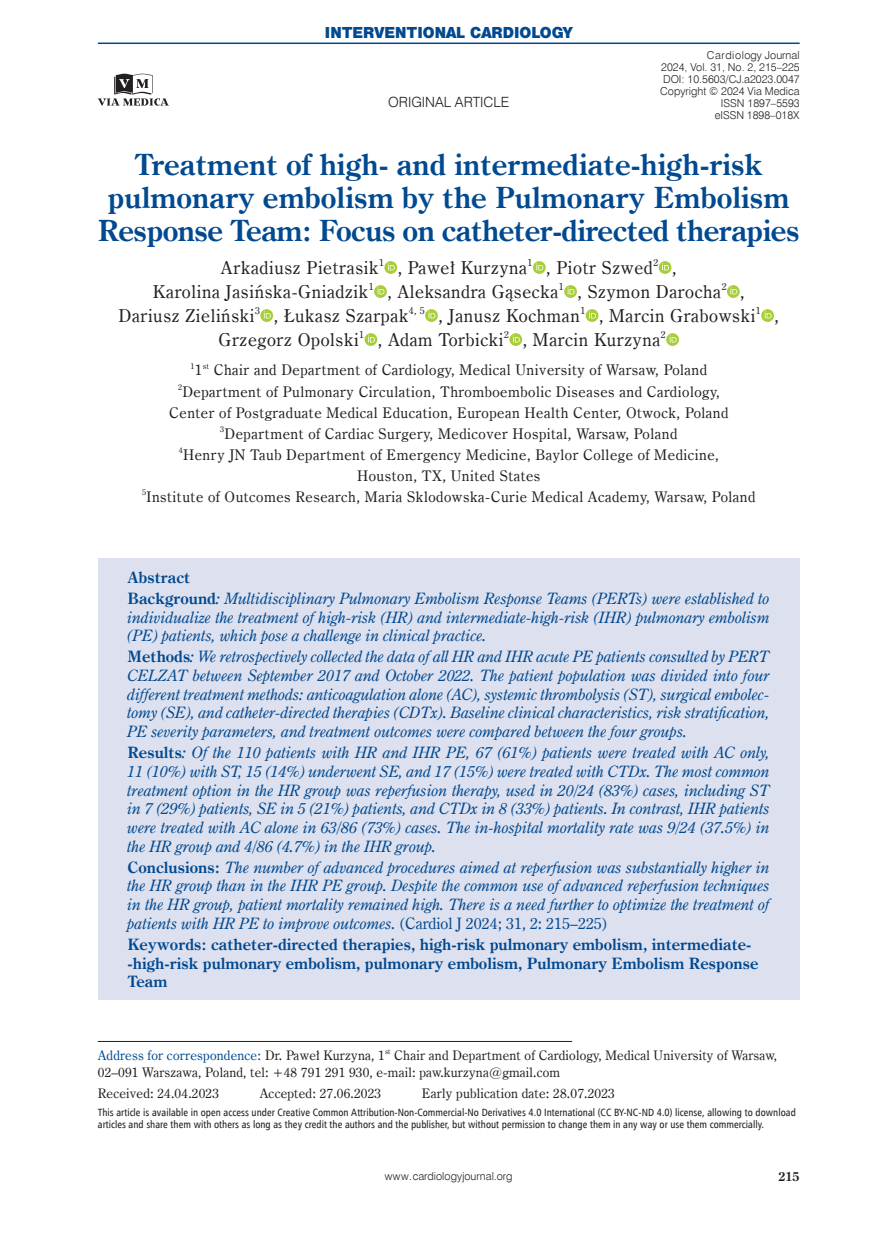
<style>
.page{position:relative;width:872px;height:1234px;background:#fff}
.page>*{position:absolute;margin:0;border:0;box-sizing:border-box;transform-origin:0 0}
.t1{font:700 29.4px/33px "Century Oldst EU";color:#014990;text-align:center}
.t2{font:17.85px "Century Oldst EU";letter-spacing:.035em;color:#231f20}
.t3{font:italic 15.75px/18.8px "Century Oldst EU";color:#014990;text-align:justify}
.t4{font:700 15.75px/18.8px "Century Oldst EU";color:#014990}
.t5{font:14.7px/21px "Century Oldst EU";letter-spacing:.035em;color:#231f20;text-align:center}
.t6{font:14.1px "Swis 721 Blk 2 EU";color:#014990}
.t7{font:14.1px "Swis 721 Lt EU";color:#231f20}
.t8{font:13.2px/16.5px "Century Oldst EU";letter-spacing:.015em;color:#231f20}
.t9{font:700 12.75px "Century Oldst EU";color:#231f20}
.t10{font:10.95px/12px "Swis 721 Lt EU";color:#231f20;text-align:right}
.t11{font:10.5px/12.8px "Humnst 777 Cn EU";color:#231f20}
.s1{font-weight:700;font-style:normal}
.s2{font-style:normal}
.s3{color:#014990}
</style>
<div class="page">
<hr style="left:98px;top:1040px;width:474px;height:1px;background:#231f20">
<svg style="left:98px;top:74px;width:71px;height:32px"></svg>
<hr style="left:98px;top:42px;width:701px;height:2px;background:#014990">
<svg style="left:384px;top:261px;width:13px;height:13px"></svg>
<svg style="left:388px;top:263px;width:7px;height:7px"></svg>
<svg style="left:533px;top:261px;width:12px;height:13px"></svg>
<svg style="left:536px;top:263px;width:7px;height:7px"></svg>
<svg style="left:658px;top:261px;width:13px;height:13px"></svg>
<svg style="left:662px;top:263px;width:7px;height:7px"></svg>
<svg style="left:374px;top:285px;width:13px;height:13px"></svg>
<svg style="left:377px;top:287px;width:7px;height:7px"></svg>
<svg style="left:564px;top:285px;width:13px;height:13px"></svg>
<svg style="left:567px;top:287px;width:7px;height:7px"></svg>
<svg style="left:727px;top:285px;width:12px;height:13px"></svg>
<svg style="left:730px;top:287px;width:7px;height:7px"></svg>
<svg style="left:260px;top:309px;width:13px;height:13px"></svg>
<svg style="left:264px;top:311px;width:7px;height:7px"></svg>
<svg style="left:425px;top:309px;width:13px;height:13px"></svg>
<svg style="left:428px;top:311px;width:7px;height:7px"></svg>
<svg style="left:585px;top:309px;width:13px;height:13px"></svg>
<svg style="left:589px;top:311px;width:7px;height:7px"></svg>
<svg style="left:761px;top:309px;width:13px;height:13px"></svg>
<svg style="left:764px;top:311px;width:7px;height:7px"></svg>
<svg style="left:364px;top:333px;width:13px;height:13px"></svg>
<svg style="left:368px;top:335px;width:7px;height:7px"></svg>
<svg style="left:509px;top:333px;width:13px;height:13px"></svg>
<svg style="left:513px;top:335px;width:7px;height:7px"></svg>
<svg style="left:666px;top:333px;width:13px;height:13px"></svg>
<svg style="left:669px;top:335px;width:7px;height:7px"></svg>
<div style="left:98px;top:558px;width:701px;height:442px;background:#dde1ef"></div>
<p class="t6" style="left:325px;top:23px;width:249px">INTERVENTIONAL CARDIOLOGY</p>
<p class="t7" style="left:388px;top:93px;width:123px">ORIGINAL ARTICLE</p>
<p class="t10" style="left:660px;top:49px;width:141px">Cardiology Journal<br>2024, Vol. 31, No. 2, 215–225<br>DOI: 10.5603/CJ.a2023.0047<br>Copyright © 2024 Via Medica<br>ISSN 1897–5593<br>eISSN 1898–018X</p>
<h1 class="t1" style="left:98px;top:149px;width:703px">Treatment of high- and intermediate-high-risk pulmonary embolism by the Pulmonary Embolism<br>Response Team: Focus on catheter-directed therapies</h1>
<p class="t2" style="left:221px;top:256px;width:457px">Arkadiusz Pietrasik<sup>1</sup> , Paweł Kurzyna<sup>1</sup> , Piotr Szwed<sup>2</sup> ,</p>
<p class="t2" style="left:153px;top:280px;width:593px">Karolina Jasińska-Gniadzik<sup>1</sup> , Aleksandra Gąsecka<sup>1</sup> , Szymon Darocha<sup>2</sup> ,</p>
<p class="t2" style="left:118px;top:304px;width:662px">Dariusz Zieliński<sup>3</sup> , Łukasz Szarpak<sup>4,</sup> <sup>5</sup> , Janusz Kochman<sup>1</sup> , Marcin Grabowski<sup>1</sup> ,</p>
<p class="t2" style="left:218px;top:328px;width:449px">Grzegorz Opolski<sup>1</sup> , Adam Torbicki<sup>2</sup> , Marcin Kurzyna<sup>2</sup></p>
<p class="t5" style="left:142px;top:360px;width:615px"><sup>1</sup>1<sup>st</sup> Chair and Department of Cardiology, Medical University of Warsaw, Poland<br><sup>2</sup>Department of Pulmonary Circulation, Thromboembolic Diseases and Cardiology,<br>Center of Postgraduate Medical Education, European Health Center, Otwock, Poland <sup>3</sup>Department of Cardiac Surgery, Medicover Hospital, Warsaw, Poland<br><sup>4</sup>Henry JN Taub Department of Emergency Medicine, Baylor College of Medicine,<br>Houston, TX, United States<br><sup>5</sup>Institute of Outcomes Research, Maria Sklodowska-Curie Medical Academy, Warsaw, Poland</p>
<p class="t3" style="left:128px;top:567px;width:644px;line-height:20.9px"><span class="s1">Abstract<br>Background</span>: Multidisciplinary Pulmonary Embolism Response Teams (PERTs) were established to</p>
<p class="t3" style="left:128px;top:607px;width:644px">individualize the treatment of high-risk (HR) and intermediate-high-risk (IHR) pulmonary embolism (PE) patients, which pose a challenge in clinical practice.</p>
<p class="t3" style="left:128px;top:647px;width:644px"><span class="s1">Methods</span>: We retrospectively collected the data of all HR and IHR acute PE patients consulted by PERT CELZAT between September 2017 and October 2022. The patient population was divided into four different treatment methods: anticoagulation alone (AC), systemic thrombolysis (ST), surgical embolec&shy;tomy (SE), and catheter-directed therapies (CDTx). Baseline clinical characteristics, risk stratification, PE severity parameters, and treatment outcomes were compared between the four groups.</p>
<p class="t3" style="left:128px;top:743px;width:644px"><span class="s1">Results</span>: Of the 110 patients with HR and IHR PE, 67 (61%) patients were treated with AC only, 11 (10%) with ST, 15 (14%) underwent SE, and 17 (15%) were treated with CTDx. The most common treatment option in the HR group was reperfusion therapy, used in 20/24 (83%) cases, including ST in 7 (29%) patients, SE in 5 (21%) patients, and CTDx in 8 (33%) patients. In contrast, IHR patients were treated with AC alone in 63/86 (73%) cases. The in-hospital mortality rate was 9/24 (37.5%) in the HR group and 4/86 (4.7%) in the IHR group.</p>
<p class="t3" style="left:128px;top:857px;width:644px"><span class="s1">Conclusions:</span> The number of advanced procedures aimed at reperfusion was substantially higher in the HR group than in the IHR PE group. Despite the common use of advanced reperfusion techniques in the HR group, patient mortality remained high. There is a need further to optimize the treatment of patients with HR PE to improve outcomes. <span class="s2">(Cardiol J 2024; 31, 2: 215–225)</span></p>
<p class="t4" style="left:128px;top:935px;width:632px">Keywords: catheter-directed therapies, high-risk pulmonary embolism, intermediate--high-risk pulmonary embolism, pulmonary embolism, Pulmonary Embolism Response<br>Team</p>
<p class="t8" style="left:98px;top:1047px;width:681px"><span class="s3">Address for correspondence:</span> Dr. Paweł Kurzyna, 1<sup>st</sup> Chair and Department of Cardiology, Medical University of Warsaw,<br>02–091 Warszawa, Poland, tel: +48 791 291 930, e-mail: paw.kurzyna@gmail.com</p>
<p class="t8" style="left:98px;top:1085px;width:123px">Received: 24.04.2023</p>
<p class="t8" style="left:260px;top:1085px;width:123px">Accepted: 27.06.2023</p>
<p class="t8" style="left:422px;top:1085px;width:194px">Early publication date: 28.07.2023</p>
<p class="t11" style="left:98px;top:1105px;width:699px">This article is available in open access under Creative Common Attribution-Non-Commercial-No Derivatives 4.0 International (CC BY-NC-ND 4.0) license, allowing to download articles and share them with others as long as they credit the authors and the publisher, but without permission to change them in any way or use them commercially.</p>
<p class="t10" style="left:385px;top:1170px;width:129px">www.cardiologyjournal.org</p>
<p class="t9" style="left:778px;top:1167px;width:23px">215</p>
</div>
